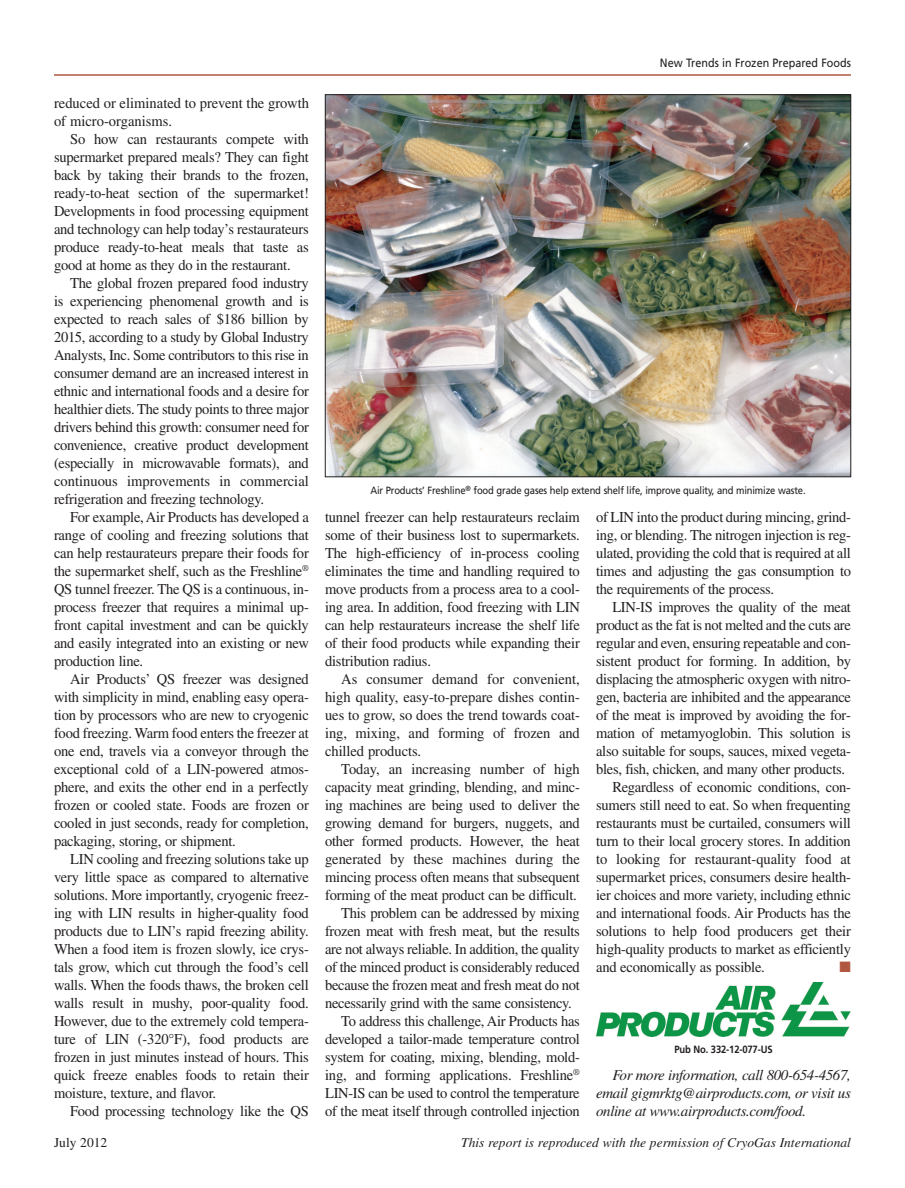
<style>
.page{position:relative;width:905px;height:1188px;background:#fff}
.page>*{position:absolute;margin:0;border:0;box-sizing:border-box;transform-origin:0 0}
.t1{font:15px/18px "Times";letter-spacing:-.015em;color:#231f20;text-align:justify}
.t2{font:italic 15px/18px "Times";letter-spacing:-.025em;color:#231f20;text-align:justify}
.t3{font:15px "Zapf Dingbats";color:#b05740}
.t4{font:italic 13.5px "Times";color:#231f20}
.t5{font:13.5px "Times";color:#231f20}
.t6{font:12px "Frutiger";color:#231f20;scale:.9 1}
.t7{font:10.5px "Frutiger";letter-spacing:-.015em;color:#231f20;scale:.9 1}
.t8{font:700 10.5px "Frutiger";letter-spacing:-.015em;color:#231f20;scale:.9 1}
</style>
<div class="page">
<hr style="left:54px;top:74px;width:796px;height:2px;background:#b05740">
<img style="left:327px;top:96px;width:521px;height:379px">
<img style="left:596px;top:982px;width:254px;height:54px">
<p class="t1" style="left:54px;top:95px;width:256px">reduced or eliminated to prevent the growth of micro-organisms.</p>
<p class="t1" style="left:54px;top:131px;width:256px;text-indent:16px">So how can restaurants compete with supermarket prepared meals? They can fight back by taking their brands to the frozen, ready-to-heat section of the supermarket!<br>Developments in food processing equipment and technology can help today’s restaurateurs produce ready-to-heat meals that taste as good at home as they do in the restaurant.</p>
<p class="t1" style="left:54px;top:275px;width:256px;text-indent:16px">The global frozen prepared food industry is experiencing phenomenal growth and is expected to reach sales of $186 billion by 2015, according to a study by Global Industry Analysts, Inc. Some contributors to this rise in consumer demand are an increased interest in ethnic and international foods and a desire for healthier diets. The study points to three major drivers behind this growth: consumer need for convenience, creative product development (especially in microwavable formats), and continuous improvements in commercial refrigeration and freezing technology.</p>
<p class="t1" style="left:54px;top:509px;width:256px;text-indent:16px">For example, Air Products has developed a range of cooling and freezing solutions that can help restaurateurs prepare their foods for the supermarket shelf, such as the Freshline<sup>® </sup>QS tunnel freezer. The QS is a continuous, in&shy;process freezer that requires a minimal up&shy;front capital investment and can be quickly and easily integrated into an existing or new production line.</p>
<p class="t1" style="left:54px;top:671px;width:256px;text-indent:16px">Air Products’ QS freezer was designed with simplicity in mind, enabling easy opera&shy;tion by processors who are new to cryogenic food freezing. Warm food enters the freezer at one end, travels via a conveyor through the exceptional cold of a LIN-powered atmos&shy;phere, and exits the other end in a perfectly frozen or cooled state. Foods are frozen or cooled in just seconds, ready for completion, packaging, storing, or shipment.</p>
<p class="t1" style="left:54px;top:851px;width:256px;text-indent:16px">LIN cooling and freezing solutions take up very little space as compared to alternative solutions. More importantly, cryogenic freez&shy;ing with LIN results in higher-quality food products due to LIN’s rapid freezing ability.<br>When a food item is frozen slowly, ice crys&shy;tals grow, which cut through the food’s cell walls. When the foods thaws, the broken cell walls result in mushy, poor-quality food.<br>However, due to the extremely cold tempera&shy;ture of LIN (-320°F), food products are frozen in just minutes instead of hours. This quick freeze enables foods to retain their moisture, texture, and flavor.</p>
<p class="t1" style="left:70px;top:1103px;width:240px">Food processing technology like the QS</p>
<p class="t6" style="left:660px;top:58px;width:214px">New Trends in Frozen Prepared Foods</p>
<p class="t7" style="left:370px;top:486px;width:485px">Air Products’ Freshline<sup>®</sup> food grade gases help extend shelf life, improve quality, and minimize waste.</p>
<p class="t1" style="left:325px;top:509px;width:256px">tunnel freezer can help restaurateurs reclaim some of their business lost to supermarkets.<br>The high-efficiency of in-process cooling eliminates the time and handling required to move products from a process area to a cool&shy;ing area. In addition, food freezing with LIN can help restaurateurs increase the shelf life of their food products while expanding their distribution radius.</p>
<p class="t1" style="left:325px;top:671px;width:256px;text-indent:16px">As consumer demand for convenient, high quality, easy-to-prepare dishes contin&shy;ues to grow, so does the trend towards coat&shy;ing, mixing, and forming of frozen and chilled products.</p>
<p class="t1" style="left:341px;top:761px;width:240px">Today, an increasing number of high</p>
<p class="t1" style="left:325px;top:779px;width:256px">capacity meat grinding, blending, and minc-</p>
<p class="t1" style="left:325px;top:797px;width:256px">ing machines are being used to deliver the</p>
<p class="t1" style="left:325px;top:815px;width:256px">growing demand for burgers, nuggets, and</p>
<p class="t1" style="left:325px;top:833px;width:256px">other formed products. However, the heat</p>
<p class="t1" style="left:325px;top:851px;width:256px">generated by these machines during the</p>
<p class="t1" style="left:325px;top:869px;width:256px">mincing process often means that subsequent</p>
<p class="t1" style="left:325px;top:887px;width:253px">forming of the meat product can be difficult.</p>
<p class="t1" style="left:341px;top:905px;width:240px">This problem can be addressed by mixing</p>
<p class="t1" style="left:325px;top:923px;width:256px">frozen meat with fresh meat, but the results</p>
<p class="t1" style="left:325px;top:941px;width:256px">are not always reliable. In addition, the quality</p>
<p class="t1" style="left:325px;top:959px;width:256px">of the minced product is considerably reduced</p>
<p class="t1" style="left:325px;top:977px;width:256px">because the frozen meat and fresh meat do not</p>
<p class="t1" style="left:325px;top:995px;width:248px">necessarily grind with the same consistency.</p>
<p class="t1" style="left:341px;top:1013px;width:240px">To address this challenge, Air Products has</p>
<p class="t1" style="left:325px;top:1031px;width:256px">developed a tailor-made temperature control</p>
<p class="t1" style="left:325px;top:1049px;width:256px">system for coating, mixing, blending, mold-</p>
<p class="t1" style="left:325px;top:1067px;width:256px">ing, and forming applications. Freshline<sup>®</sup></p>
<p class="t1" style="left:325px;top:1085px;width:256px">LIN-IS can be used to control the temperature</p>
<p class="t1" style="left:325px;top:1103px;width:256px">of the meat itself through controlled injection</p>
<p class="t1" style="left:596px;top:509px;width:256px">of LIN into the product during mincing, grind&shy;ing, or blending. The nitrogen injection is reg&shy;ulated, providing the cold that is required at all times and adjusting the gas consumption to the requirements of the process.</p>
<p class="t1" style="left:612px;top:599px;width:240px">LIN-IS improves the quality of the meat</p>
<p class="t1" style="left:596px;top:617px;width:256px">product as the fat is not melted and the cuts are</p>
<p class="t1" style="left:596px;top:635px;width:256px">regular and even, ensuring repeatable and con-</p>
<p class="t1" style="left:596px;top:653px;width:256px">sistent product for forming. In addition, by</p>
<p class="t1" style="left:596px;top:671px;width:256px">displacing the atmospheric oxygen with nitro-</p>
<p class="t1" style="left:596px;top:689px;width:256px">gen, bacteria are inhibited and the appearance</p>
<p class="t1" style="left:596px;top:707px;width:256px">of the meat is improved by avoiding the for-</p>
<p class="t1" style="left:596px;top:725px;width:256px">mation of metamyoglobin. This solution is</p>
<p class="t1" style="left:596px;top:743px;width:256px">also suitable for soups, sauces, mixed vegeta-</p>
<p class="t1" style="left:596px;top:761px;width:250px">bles, fish, chicken, and many other products.</p>
<p class="t1" style="left:612px;top:779px;width:240px">Regardless of economic conditions, con-</p>
<p class="t1" style="left:596px;top:797px;width:256px">sumers still need to eat. So when frequenting</p>
<p class="t1" style="left:596px;top:815px;width:256px">restaurants must be curtailed, consumers will</p>
<p class="t1" style="left:596px;top:833px;width:256px">turn to their local grocery stores. In addition</p>
<p class="t1" style="left:596px;top:851px;width:256px">to looking for restaurant-quality food at</p>
<p class="t1" style="left:596px;top:869px;width:256px">supermarket prices, consumers desire health-</p>
<p class="t1" style="left:596px;top:887px;width:256px">ier choices and more variety, including ethnic</p>
<p class="t1" style="left:596px;top:905px;width:256px">and international foods. Air Products has the</p>
<p class="t1" style="left:596px;top:923px;width:256px">solutions to help food producers get their</p>
<p class="t1" style="left:596px;top:941px;width:256px">high-quality products to market as efficiently</p>
<p class="t1" style="left:596px;top:959px;width:170px">and economically as possible.</p>
<p class="t3" style="left:839px;top:960px;width:13px">■</p>
<p class="t8" style="left:674px;top:1045px;width:111px">Pub No. 332-12-077-US</p>
<p class="t2" style="left:596px;top:1067px;width:256px;text-indent:16px">For more information, call 800-654-4567, email gigmrktg@airproducts.com, or visit us online at www.airproducts.com/food.</p>
<p class="t5" style="left:54px;top:1138px;width:55px">July 2012</p>
<p class="t4" style="left:461px;top:1138px;width:391px">This report is reproduced with the permission of CryoGas International</p>
</div>
